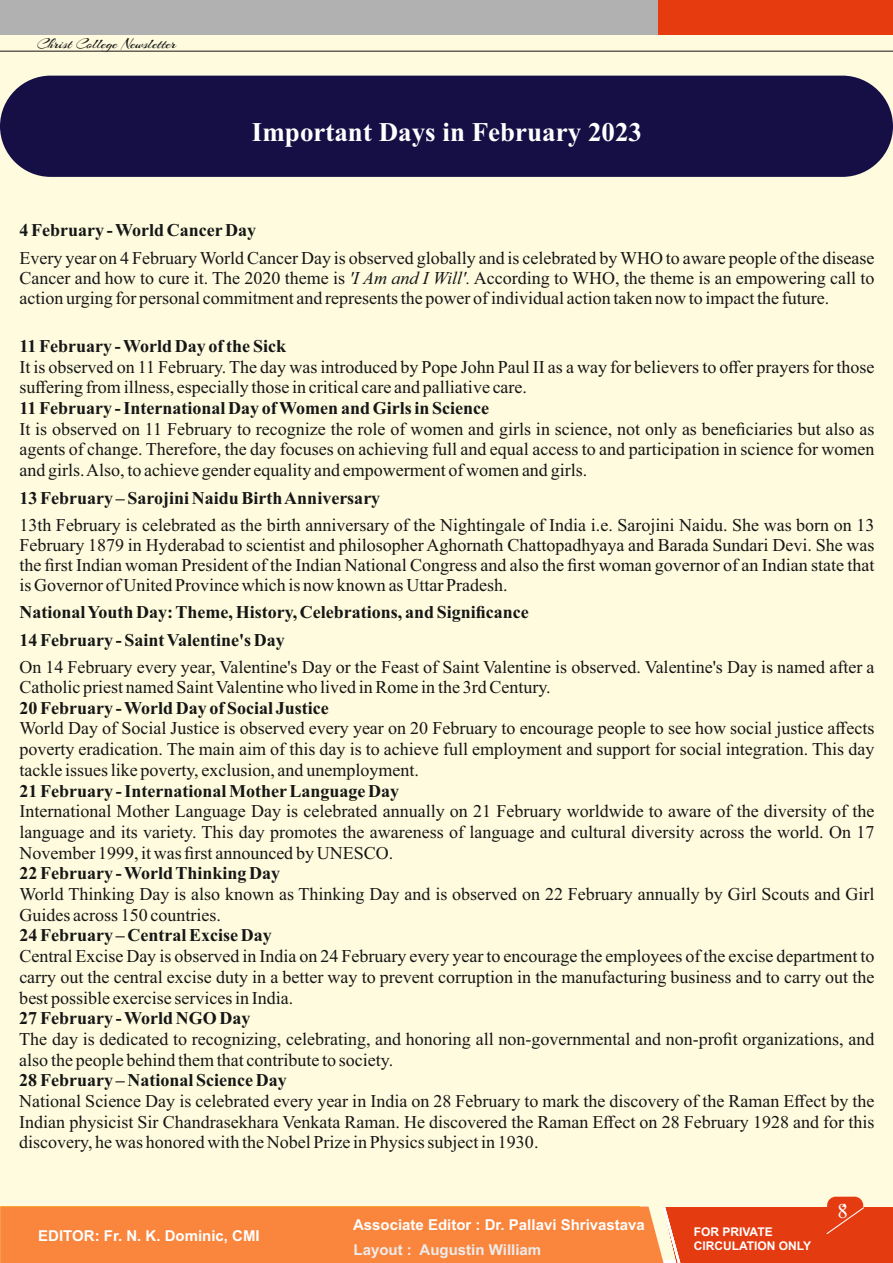
<style>
.page{position:relative;width:893px;height:1263px;background:#fff}
.page>*{position:absolute;margin:0;border:0;box-sizing:border-box;transform-origin:0 0}
.t1{font:700 27px "Times New Roman";color:#fff}
.t2{font:21px "Times New Roman";color:#fff}
.t3{font:18px/20.7px "Times New Roman";color:#151616;text-align:justify}
.t4{font:700 18px/27.5px "Times New Roman";color:#151616}
.t5{font:700 15px "Arial";color:#fff}
.t6{font:15px "Arizonia";color:#151616}
.t7{font:700 15px "Arial";color:#ececec}
.t8{font:700 12px/13.4px "Arial";color:#fff}
.s1{font-style:italic}
</style>
<div class="page">
<div style="left:0;top:3px;width:893px;height:1257px;background:#fffbde"></div>
<div style="left:827px;top:1197px;width:36px;height:23px;background:#e53b10;border-radius:9px"></div>
<div style="left:0;top:0;width:893px;height:35px;background:#b2b1b2"></div>
<div style="left:658px;top:0;width:235px;height:35px;background:#e53b0f"></div>
<hr style="left:0;top:51px;width:893px;height:1px;background:#151616">
<svg style="left:1px;top:1206px;width:892px;height:57px;background:#f57635"></svg>
<div style="left:0;top:76px;width:893px;height:101px;background:#160f46;border-radius:51px"></div>
<p class="t6" style="left:37px;top:35px;width:141px">Christ College Newsletter</p>
<h1 class="t1" style="left:252px;top:123px;width:391px">Important Days in February 2023</h1>
<p class="t4" style="left:19px;top:219px;width:238px">4 February - World CancerDay</p>
<p class="t3" style="left:19px;top:250px;width:857px;line-height:20px">Every year on 4 February World Cancer Day is observed globally and is celebrated by WHO to aware people of the disease Cancer and how to cure it. The 2020 theme is <span class="s1">'I Am and I Will'.</span> According to WHO, the theme is an empowering call to action urging for personal commitment and represents the power of individual action taken now to impact the future.</p>
<p class="t4" style="left:19px;top:334px;width:268px">11 February - World Day of the Sick</p>
<p class="t3" style="left:19px;top:358px;width:856px">It is observed on 11 February. The day was introduced by Pope John Paul II as a way for believers to offer prayers for those suffering from illness, especially those in critical care and palliative care.</p>
<p class="t4" style="left:19px;top:396px;width:471px">11 February - International Day of Women and Girls in Science</p>
<p class="t3" style="left:19px;top:420px;width:857px">It is observed on 11 February to recognize the role of women and girls in science, not only as beneficiaries but also as agents of change. Therefore, the day focuses on achieving full and equal access to and participation in science for women and girls. Also, to achieve gender equality and empowerment of women and girls.</p>
<p class="t4" style="left:19px;top:486px;width:362px">13 February – Sarojini Naidu Birth Anniversary</p>
<p class="t3" style="left:19px;top:517px;width:857px;line-height:20px">13th February is celebrated as the birth anniversary of the Nightingale of India i.e. Sarojini Naidu. She was born on 13<br>February 1879 in Hyderabad to scientist and philosopher Aghornath Chattopadhyaya and Barada Sundari Devi. She was the first Indian woman President of the Indian National Congress and also the first woman governor of an Indian state that is Governor of United Province which is now known as Uttar Pradesh.</p>
<p class="t4" style="left:19px;top:600px;width:511px">National Youth Day: Theme, History, Celebrations, and Significance<br>14 February - Saint Valentine's Day</p>
<p class="t3" style="left:19px;top:659px;width:857px;line-height:20px">On 14 February every year, Valentine's Day or the Feast of Saint Valentine is observed. Valentine's Day is named after a<br>Catholic priest named Saint Valentine who lived in Rome in the 3rd Century.</p>
<p class="t4" style="left:19px;top:696px;width:311px">20 February - World Day of Social Justice</p>
<p class="t3" style="left:19px;top:720px;width:857px">World Day of Social Justice is observed every year on 20 February to encourage people to see how social justice affects poverty eradication. The main aim of this day is to achieve full employment and support for social integration. This day tackle issues like poverty, exclusion, and unemployment.</p>
<p class="t4" style="left:19px;top:779px;width:381px">21 February - International MotherLanguage Day</p>
<p class="t3" style="left:19px;top:802px;width:857px">International Mother Language Day is celebrated annually on 21 February worldwide to aware of the diversity of the language and its variety. This day promotes the awareness of language and cultural diversity across the world. On 17<br>November 1999, it was first announced by UNESCO.</p>
<p class="t4" style="left:19px;top:861px;width:262px">22 February - World Thinking Day</p>
<p class="t3" style="left:19px;top:885px;width:856px">World Thinking Day is also known as Thinking Day and is observed on 22 February annually by Girl Scouts and Girl<br>Guides across 150 countries.</p>
<p class="t4" style="left:19px;top:923px;width:254px">24 February – Central Excise Day</p>
<p class="t3" style="left:19px;top:947px;width:857px">Central Excise Day is observed in India on 24 February every year to encourage the employees of the excise department to carry out the central excise duty in a better way to prevent corruption in the manufacturing business and to carry out the best possible exercise services in India.</p>
<p class="t4" style="left:19px;top:1006px;width:233px">27 February - World NGO Day</p>
<p class="t3" style="left:19px;top:1030px;width:856px">The day is dedicated to recognizing, celebrating, and honoring all non-governmental and non-profit organizations, and also the people behind them that contribute to society.</p>
<p class="t4" style="left:19px;top:1068px;width:269px">28 February – National Science Day</p>
<p class="t3" style="left:19px;top:1092px;width:857px">National Science Day is celebrated every year in India on 28 February to mark the discovery of the Raman Effect by the Indian physicist Sir Chandrasekhara Venkata Raman. He discovered the Raman Effect on 28 February 1928 and for this discovery, he was honored with the Nobel Prize in Physics subject in 1930.</p>
<p class="t5" style="left:38px;top:1230px;width:223px">EDITOR: Fr. N. K. Dominic, CMI</p>
<p class="t5" style="left:353px;top:1219px;width:293px">Associate Editor : Dr. Pallavi Shrivastava</p>
<p class="t7" style="left:354px;top:1244px;width:189px">Layout : Augustin William</p>
<p class="t8" style="left:694px;top:1227px;width:119px">FOR PRIVATE<br>CIRCULATION ONLY</p>
<p class="t2" style="left:837px;top:1203px;width:12px">8</p>
<p class="t2" style="left:838px;top:1203px;width:12px">4</p>
</div>
